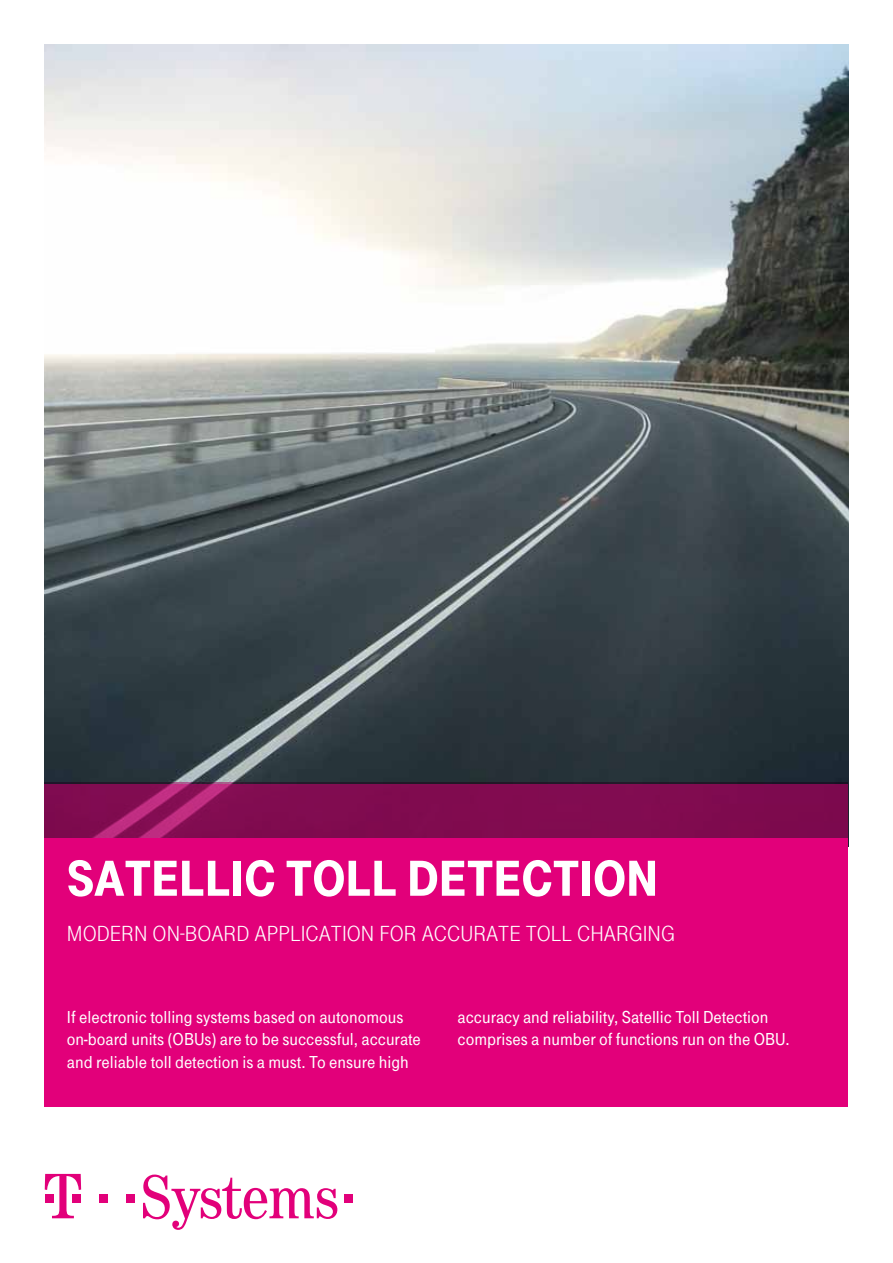
<style>
.page{position:relative;width:893px;height:1263px;background:#fff}
.page>*{position:absolute;margin:0;border:0;box-sizing:border-box;transform-origin:0 0}
.t1{font:900 52.5px "Tele Grotesk Headline";color:#fff}
.t2{font:22.5px "Tele Grotesk Headline";color:#fff}
.t3{font:18px/22.5px "Tele Grotesk Halb";color:#fff}
</style>
<div class="page">
<img style="left:45px;top:45px;width:803px;height:738px">
<div style="left:45px;top:784px;width:803px;height:323px;background:#810b50"></div>
<div style="left:45px;top:838px;width:803px;height:269px;background:#e2007a"></div>
<div style="left:99px;top:1194px;width:9px;height:9px;background:#e2007a"></div>
<div style="left:126px;top:1194px;width:9px;height:9px;background:#e2007a"></div>
<svg style="left:45px;top:1174px;width:36px;height:44px"></svg>
<svg style="left:143px;top:1174px;width:194px;height:56px"></svg>
<div style="left:344px;top:1194px;width:9px;height:9px;background:#e2007a"></div>
<h1 class="t1" style="left:67px;top:849px;width:592px">SATELLIC TOLL DETECTION</h1>
<p class="t2" style="left:67px;top:921px;width:610px">MODERN ON-BOARD APPLICATION FOR ACCURATE TOLL CHARGING</p>
<p class="t3" style="left:67px;top:1006px;width:355px">If electronic tolling systems based on autonomous on-board units (OBUs) are to be successful, accurate and reliable toll detection is a must. To ensure high</p>
<p class="t3" style="left:458px;top:1006px;width:334px">accuracy and reliability, Satellic Toll Detection comprises a number of functions run on the OBU.</p>
</div>
